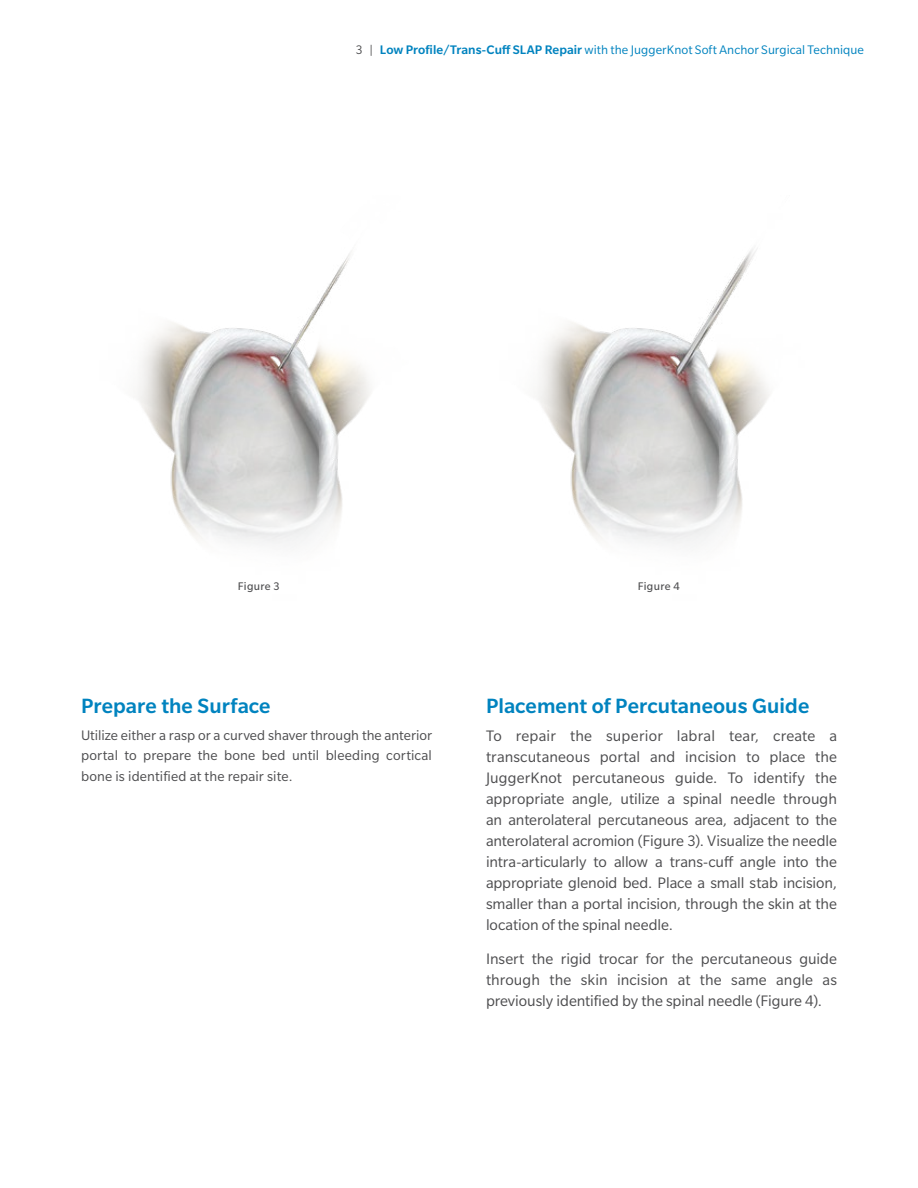
<style>
.page{position:relative;width:918px;height:1188px;background:#fff}
.page>*{position:absolute;margin:0;border:0;box-sizing:border-box;transform-origin:0 0}
.t1{font:500 22.5px "Slate Pro";letter-spacing:.005em;color:#0083bf}
.t2{font:16.5px/21px "Slate Pro";letter-spacing:-.005em;color:#4d4d4f;text-align:justify}
.t3{font:15px/20.2px "Slate Pro";letter-spacing:.01em;color:#4d4d4f;text-align:justify}
.t4{font:13.5px "Slate Pro";letter-spacing:.005em;color:#0083bf}
.t5{font:12px "Slate Pro";letter-spacing:.025em;color:#4d4d4f}
.s1{color:#4d4d4f}
.s2{font-weight:500}
</style>
<div class="page">
<img style="left:138px;top:251px;width:232px;height:294px">
<img style="left:538px;top:249px;width:232px;height:295px">
<p class="t4" style="left:356px;top:43px;width:510px"><span class="s1">3 |</span> <span class="s2">Low Profile/Trans-Cuff SLAP Repair</span> with the JuggerKnot Soft Anchor Surgical Technique</p>
<p class="t5" style="left:238px;top:580px;width:43px">Figure 3</p>
<p class="t5" style="left:638px;top:580px;width:43px">Figure 4</p>
<h1 class="t1" style="left:81px;top:694px;width:191px">Prepare the Surface</h1>
<p class="t3" style="left:81px;top:725px;width:353px">Utilize either a rasp or a curved shaver through the anterior portal to prepare the bone bed until bleeding cortical bone is identified at the repair site.</p>
<h1 class="t1" style="left:486px;top:694px;width:325px">Placement of Percutaneous Guide</h1>
<p class="t2" style="left:486px;top:725px;width:353px">To repair the superior labral tear, create a transcutaneous portal and incision to place the JuggerKnot percutaneous guide. To identify the appropriate angle, utilize a spinal needle through an anterolateral percutaneous area, adjacent to the anterolateral acromion (Figure 3). Visualize the needle intra-articularly to allow a trans-cuff angle into the appropriate glenoid bed. Place a small stab incision, smaller than a portal incision, through the skin at the location of the spinal needle.</p>
<p class="t2" style="left:486px;top:949px;width:352px">Insert the rigid trocar for the percutaneous guide through the skin incision at the same angle as previously identified by the spinal needle (Figure 4).</p>
</div>
